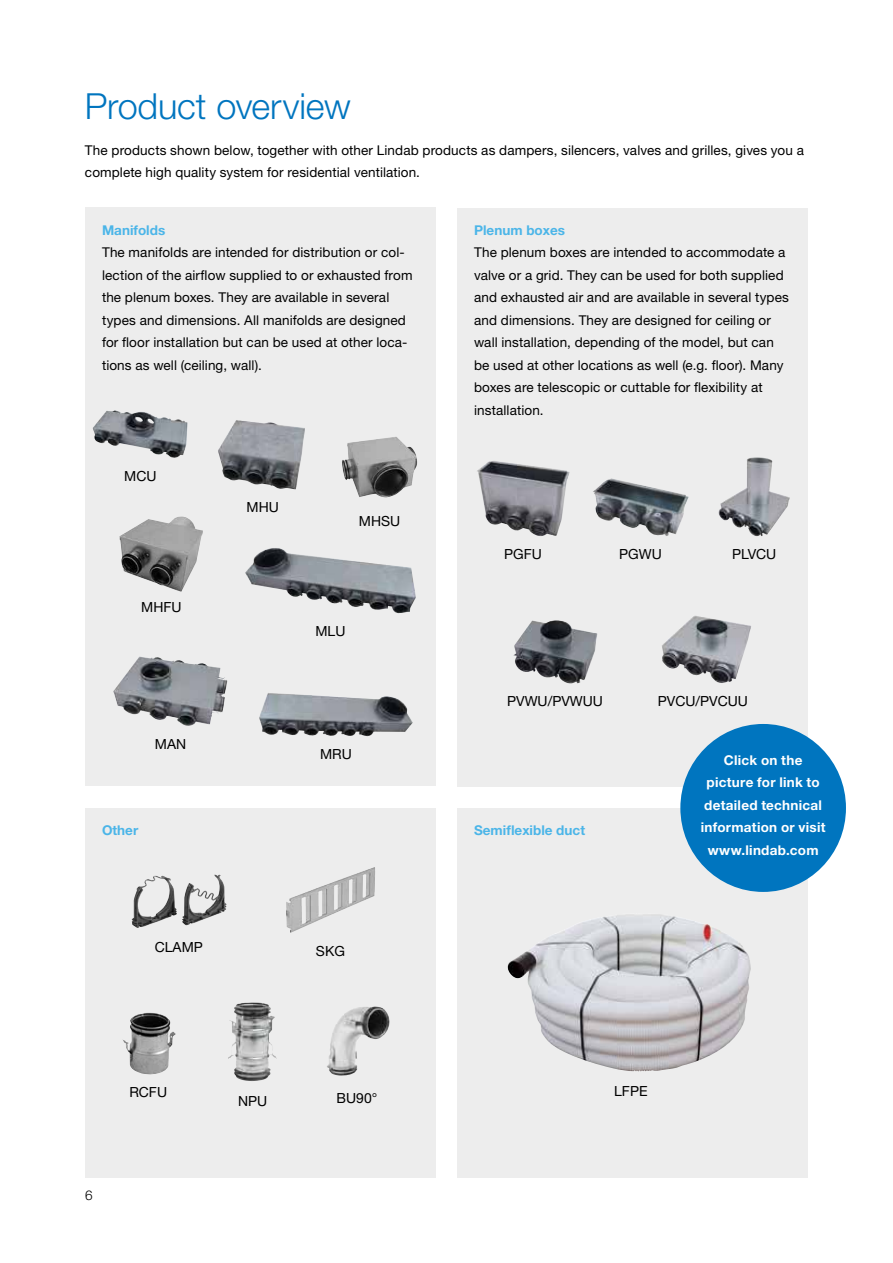
<style>
.page{position:relative;width:893px;height:1263px;background:#fff}
.page>*{position:absolute;margin:0;border:0;box-sizing:border-box;transform-origin:0 0}
.t1{font:300 36px "Helvetica Neue LT Pro";letter-spacing:-.005em;color:#0075bf}
.t2{font:13.95px "Helvetica Neue LT Pro";color:#000}
.t3{font:13.5px/22.5px "Helvetica Neue LT Pro";letter-spacing:.01em;color:#000}
.t4{font:700 13.5px/22.5px "Helvetica Neue LT Pro";letter-spacing:.02em;color:#fff;text-align:center}
.t5{font:700 13.5px "Helvetica Neue LT Pro";color:#4bb5e8}
.t6{font:300 13.5px "Helvetica Neue LT Pro";color:#000}
</style>
<div class="page">
<div style="left:85px;top:207px;width:351px;height:579px;background:#ededed"></div>
<div style="left:85px;top:808px;width:351px;height:370px;background:#ededed"></div>
<div style="left:457px;top:808px;width:351px;height:370px;background:#ededed"></div>
<div style="left:457px;top:208px;width:351px;height:579px;background:#ededed"></div>
<img style="left:93px;top:410px;width:95px;height:48px">
<img style="left:477px;top:461px;width:93px;height:75px">
<img style="left:327px;top:1006px;width:63px;height:69px">
<img style="left:593px;top:478px;width:96px;height:58px">
<img style="left:513px;top:620px;width:84px;height:63px">
<img style="left:507px;top:914px;width:244px;height:157px">
<img style="left:133px;top:874px;width:94px;height:51px">
<img style="left:286px;top:867px;width:89px;height:66px">
<img style="left:123px;top:1012px;width:53px;height:63px">
<img style="left:662px;top:616px;width:89px;height:67px">
<img style="left:228px;top:1003px;width:49px;height:78px">
<img style="left:342px;top:437px;width:75px;height:61px">
<img style="left:718px;top:457px;width:72px;height:79px">
<img style="left:218px;top:420px;width:87px;height:69px">
<img style="left:245px;top:548px;width:171px;height:66px">
<img style="left:259px;top:693px;width:154px;height:44px">
<img style="left:113px;top:656px;width:114px;height:70px">
<img style="left:119px;top:516px;width:84px;height:76px">
<div style="left:680px;top:724px;width:166px;height:168px;background:#0075bf;border-radius:50%"></div>
<h1 class="t1" style="left:85px;top:84px;width:267px">Product overview</h1>
<p class="t3" style="left:85px;top:138px;width:720px">The products shown below, together with other Lindab products as dampers, silencers, valves and grilles, gives you a complete high quality system for residential ventilation.</p>
<p class="t5" style="left:102px;top:221px;width:65px">Manifolds</p>
<p class="t3" style="left:102px;top:241px;width:312px">The manifolds are intended for distribution or col&shy;lection of the airflow supplied to or exhausted from the plenum boxes. They are available in several types and dimensions. All manifolds are designed for floor installation but can be used at other loca&shy;tions as well (ceiling, wall).</p>
<p class="t2" style="left:124px;top:467px;width:34px">MCU</p>
<p class="t2" style="left:141px;top:598px;width:42px">MHFU</p>
<p class="t2" style="left:247px;top:499px;width:34px">MHU</p>
<p class="t2" style="left:359px;top:512px;width:43px">MHSU</p>
<p class="t2" style="left:315px;top:623px;width:31px">MLU</p>
<p class="t5" style="left:474px;top:221px;width:92px">Plenum boxes</p>
<p class="t3" style="left:474px;top:241px;width:316px">The plenum boxes are intended to accommodate a valve or a grid. They can be used for both supplied and exhausted air and are available in several types and dimensions. They are designed for ceiling or wall installation, depending of the model, but can be used at other locations as well (e.g. floor). Many boxes are telescopic or cuttable for flexibility at installation.</p>
<p class="t2" style="left:504px;top:545px;width:39px">PGFU</p>
<p class="t2" style="left:619px;top:545px;width:44px">PGWU</p>
<p class="t2" style="left:732px;top:545px;width:46px">PLVCU</p>
<p class="t2" style="left:507px;top:693px;width:97px">PVWU/PVWUU</p>
<p class="t2" style="left:658px;top:693px;width:92px">PVCU/PVCUU</p>
<p class="t2" style="left:155px;top:735px;width:33px">MAN</p>
<p class="t2" style="left:320px;top:746px;width:33px">MRU</p>
<p class="t5" style="left:102px;top:822px;width:38px">Other</p>
<p class="t5" style="left:474px;top:822px;width:112px">Semiflexible duct</p>
<p class="t2" style="left:155px;top:938px;width:50px">CLAMP</p>
<p class="t2" style="left:316px;top:942px;width:30px">SKG</p>
<p class="t6" style="left:85px;top:1187px;width:9px">6</p>
<p class="t2" style="left:129px;top:1084px;width:39px">RCFU</p>
<p class="t2" style="left:238px;top:1092px;width:31px">NPU</p>
<p class="t2" style="left:337px;top:1090px;width:42px">BU90°</p>
<p class="t2" style="left:614px;top:1082px;width:35px">LFPE</p>
<p class="t4" style="left:701px;top:748px;width:126px">Click on the picture for link to detailed technical information or visit www.lindab.com</p>
</div>
